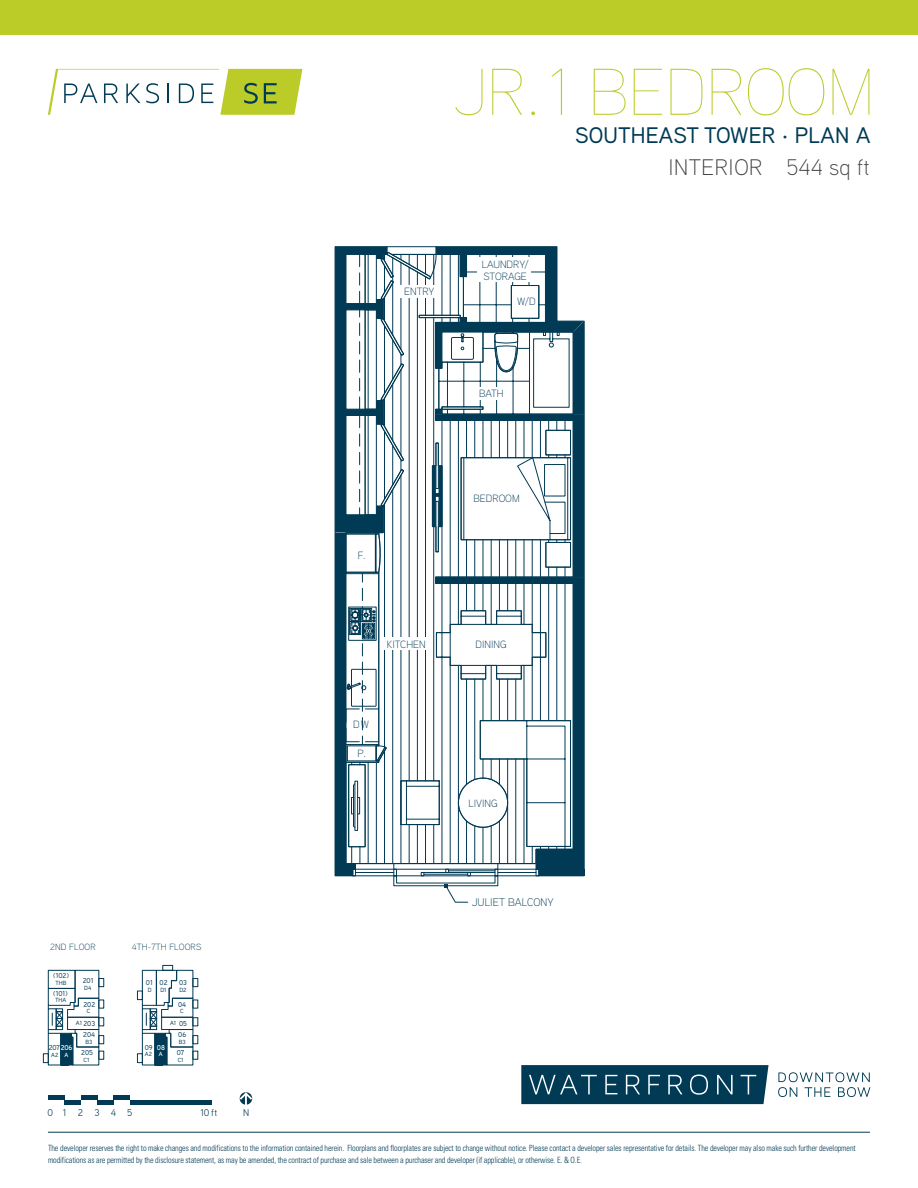
<style>
.page{position:relative;width:918px;height:1188px;background:#fff}
.page>*{position:absolute;margin:0;border:0;box-sizing:border-box;transform-origin:0 0}
.t1{font:100 66px "Aaux Next";color:#bbcb27}
.t2{font:500 22.5px "Aaux Next";letter-spacing:.005em;color:#003a54}
.t3{font:300 22.5px "Aaux Next";letter-spacing:.025em;color:#414042}
.t4{font:300 11.1px "Aaux Next";color:#003a54}
.t5{font:300 10.5px/11.9px "Aaux Next";color:#003a54}
.t6{font:9.75px "Aaux Next";letter-spacing:1.055em;color:#003a54}
.t7{font:300 9px "Aaux Next";letter-spacing:.01em;color:#003a54}
.t8{font:300 condensed 8.55px/12px "Univers";letter-spacing:-.01em;color:#003a54;scale:.94 1}
.t9{font:500 7.05px "Aaux Next";color:#003a54}
.t10{font:600 7.05px "Aaux Next";color:#fff}
.t11{font:500 6px "Aaux Next";color:#003a54}
.t12{font:600 6px "Aaux Next";color:#fff}
.s1{font-weight:600;color:#fff}
</style>
<div class="page">
<hr style="left:48px;top:1096px;width:16px;height:4px;background:#003a54">
<hr style="left:64px;top:1100px;width:17px;height:4px;background:#003a54">
<hr style="left:81px;top:1096px;width:16px;height:4px;background:#003a54">
<hr style="left:97px;top:1100px;width:17px;height:4px;background:#003a54">
<hr style="left:114px;top:1096px;width:16px;height:4px;background:#003a54">
<hr style="left:130px;top:1100px;width:82px;height:4px;background:#003a54">
<svg style="left:240px;top:1092px;width:12px;height:13px"></svg>
<svg style="left:521px;top:1065px;width:248px;height:39px;background:#174c63"></svg>
<svg style="left:778px;top:1072px;width:92px;height:25px"></svg>
<hr style="left:48px;top:1132px;width:822px;height:1px;background:#003a54">
<svg style="left:48px;top:69px;width:254px;height:46px"></svg>
<div style="left:0;top:0;width:918px;height:35px;background:#bbcb27"></div>
<div style="left:99px;top:1035px;width:5px;height:9px;border:1px solid #003a54"></div>
<div style="left:99px;top:978px;width:5px;height:9px;border:1px solid #003a54"></div>
<div style="left:43px;top:1054px;width:5px;height:9px;border:1px solid #003a54"></div>
<svg style="left:48px;top:970px;width:51px;height:96px"></svg>
<div style="left:193px;top:1035px;width:5px;height:9px;border:1px solid #003a54"></div>
<div style="left:193px;top:978px;width:5px;height:9px;border:1px solid #003a54"></div>
<div style="left:163px;top:965px;width:10px;height:6px;border:1px solid #003a54"></div>
<div style="left:137px;top:991px;width:6px;height:9px;border:1px solid #003a54"></div>
<div style="left:137px;top:1054px;width:6px;height:9px;border:1px solid #003a54"></div>
<svg style="left:142px;top:970px;width:51px;height:96px"></svg>
<div style="left:142px;top:970px;width:15px;height:36px;border:1px solid #003a54"></div>
<svg style="left:335px;top:246px;width:249px;height:657px"></svg>
<div style="left:382px;top:638px;width:49px;height:12px;background:#fff"></div>
<div style="left:471px;top:387px;width:40px;height:13px;background:#fff"></div>
<div style="left:478px;top:258px;width:53px;height:24px;background:#fff"></div>
<div style="left:400px;top:285px;width:38px;height:13px;background:#fff"></div>
<h1 class="t1" style="left:453px;top:49px;width:423px">JR.1 BEDROOM</h1>
<h2 class="t2" style="left:575px;top:120px;width:297px">SOUTHEAST TOWER · PLAN A</h2>
<h2 class="t3" style="left:668px;top:152px;width:203px">INTERIOR 544 sq ft</h2>
<p class="t7" style="left:50px;top:941px;width:47px">2ND FLOOR</p>
<p class="t7" style="left:132px;top:941px;width:71px">4TH-7TH FLOORS</p>
<p class="t9" style="left:53px;top:971px;width:17px">(102)</p>
<p class="t11" style="left:56px;top:979px;width:12px">THB</p>
<p class="t11" style="left:55px;top:996px;width:13px">THA</p>
<p class="t9" style="left:53px;top:988px;width:16px">(101)</p>
<p class="t9" style="left:83px;top:976px;width:12px">201</p>
<p class="t11" style="left:84px;top:984px;width:9px">D4</p>
<p class="t11" style="left:87px;top:1007px;width:5px">C</p>
<p class="t9" style="left:83px;top:1000px;width:13px">202</p>
<p class="t9" style="left:83px;top:1019px;width:13px">203</p>
<p class="t11" style="left:76px;top:1019px;width:8px">A1</p>
<p class="t9" style="left:49px;top:1042px;width:25px">207 <span class="s1">206</span></p>
<p class="t11" style="left:51px;top:1050px;width:9px">A2</p>
<p class="t12" style="left:64px;top:1050px;width:5px">A</p>
<p class="t9" style="left:83px;top:1030px;width:13px">204</p>
<p class="t11" style="left:85px;top:1038px;width:8px">B3</p>
<p class="t11" style="left:84px;top:1055px;width:7px">C1</p>
<p class="t9" style="left:81px;top:1048px;width:13px">205</p>
<p class="t9" style="left:146px;top:978px;width:23px">01 02</p>
<p class="t9" style="left:179px;top:978px;width:9px">03</p>
<p class="t11" style="left:148px;top:986px;width:5px">D</p>
<p class="t11" style="left:160px;top:986px;width:8px">D1</p>
<p class="t11" style="left:180px;top:986px;width:9px">D2</p>
<p class="t11" style="left:180px;top:1007px;width:5px">C</p>
<p class="t11" style="left:170px;top:1019px;width:8px">A1</p>
<p class="t11" style="left:179px;top:1038px;width:8px">B3</p>
<p class="t11" style="left:178px;top:1055px;width:7px">C1</p>
<p class="t9" style="left:178px;top:1000px;width:10px">04</p>
<p class="t9" style="left:179px;top:1019px;width:9px">05</p>
<p class="t9" style="left:178px;top:1030px;width:9px">06</p>
<p class="t10" style="left:157px;top:1042px;width:10px">08</p>
<p class="t12" style="left:159px;top:1050px;width:5px">A</p>
<p class="t9" style="left:145px;top:1042px;width:9px">09</p>
<p class="t9" style="left:177px;top:1048px;width:9px">07</p>
<p class="t11" style="left:145px;top:1050px;width:9px">A2</p>
<p class="t6" style="left:48px;top:1106px;width:86px">012345</p>
<p class="t6" style="left:200px;top:1106px;width:18px">10ft</p>
<p class="t6" style="left:243px;top:1106px;width:8px">N</p>
<p class="t5" style="left:404px;top:285px;width:32px">ENTRY</p>
<p class="t5" style="left:482px;top:258px;width:49px">LAUNDRY/<br>STORAGE</p>
<p class="t5" style="left:517px;top:295px;width:20px">W/D</p>
<p class="t5" style="left:479px;top:387px;width:26px">BATH</p>
<p class="t5" style="left:358px;top:549px;width:9px">F.</p>
<p class="t5" style="left:387px;top:638px;width:40px">KITCHEN</p>
<p class="t5" style="left:353px;top:718px;width:17px">DW</p>
<p class="t5" style="left:358px;top:747px;width:10px">P.</p>
<p class="t5" style="left:474px;top:492px;width:48px">BEDROOM</p>
<p class="t5" style="left:476px;top:638px;width:33px">DINING</p>
<p class="t5" style="left:468px;top:797px;width:31px">LIVING</p>
<p class="t4" style="left:472px;top:894px;width:83px">JULIET BALCONY</p>
<p class="t8" style="left:48px;top:1142px;width:861px">The developer reserves the right to make changes and modifications to the information contained herein. Floorplans and floorplates are subject to change without notice. Please contact a developer sales representative for details. The developer may also make such further development modifications as are permitted by the disclosure statement, as may be amended, the contract of purchase and sale between a purchaser and developer (if applicable), or otherwise. E. &amp; O.E.</p>
</div>
